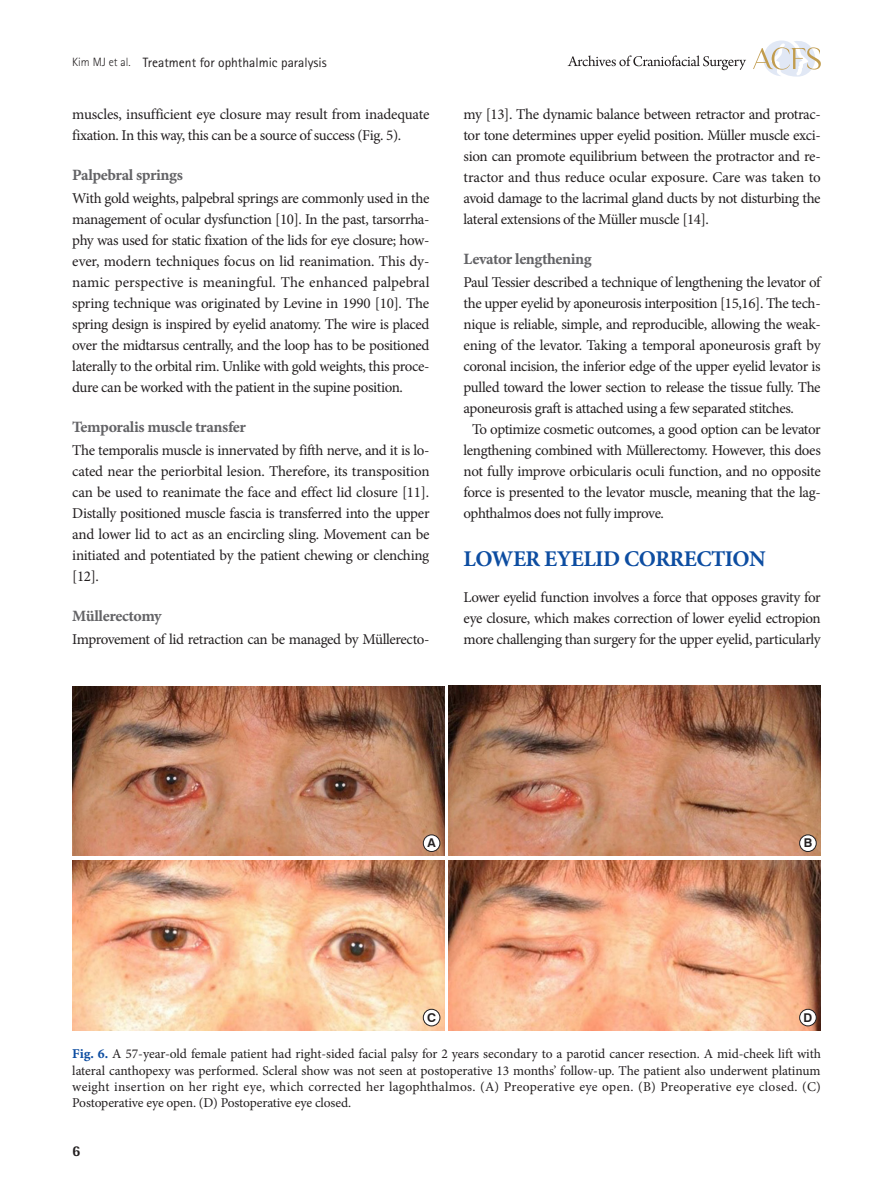
<style>
.page{position:relative;width:893px;height:1191px;background:#fff}
.page>*{position:absolute;margin:0;border:0;box-sizing:border-box;transform-origin:0 0}
.대제목{font:700 22.5px "Minion Pro";letter-spacing:-.025em;color:#0d4da1}
.중제목{font:15.75px "Minion Pro Bold Capt";letter-spacing:-.025em;color:#636366}
.본문_0{font:15px/21px "Minion Pro";letter-spacing:-.025em;color:#231f20;text-align:justify}
.본문{font:15px/21px "Minion Pro";letter-spacing:-.025em;color:#231f20}
.t1{font:800 15px "Rotis Semi Sans Std";color:#231f20}
.표그림제목{font:13.5px/16.2px "Minion Pro";letter-spacing:-.01em;color:#231f20;text-align:justify}
.t2{font:13.5px "Rotis Sans Serif Std";color:#231f20}
.t3{font:700 12.15px "Swiss 721 BT";color:#231f20}
.s1{font-weight:300;font-size:12px}
.s2{font-family:"Minion Pro Bold Capt";color:#0d4da1}
</style>
<div class="page">
<svg style="left:753px;top:40px;width:68px;height:37px"></svg>
<svg style="left:568px;top:55px;width:178px;height:15px"></svg>
<img style="left:72px;top:686px;width:372px;height:170px">
<img style="left:72px;top:860px;width:372px;height:170px">
<img style="left:449px;top:686px;width:372px;height:170px">
<img style="left:449px;top:860px;width:372px;height:170px">
<div style="left:423px;top:835px;width:17px;height:16px;background:#fff;border-radius:50%"></div>
<div style="left:423px;top:834px;width:17px;height:17px;border:1px solid #231f20;border-radius:50%"></div>
<div style="left:423px;top:1009px;width:17px;height:17px;background:#fff;border-radius:50%"></div>
<div style="left:423px;top:1009px;width:17px;height:17px;border:1px solid #231f20;border-radius:50%"></div>
<div style="left:800px;top:835px;width:16px;height:16px;background:#fff;border-radius:50%"></div>
<div style="left:799px;top:834px;width:17px;height:17px;border:1px solid #231f20;border-radius:50%"></div>
<div style="left:800px;top:1009px;width:16px;height:17px;background:#fff;border-radius:50%"></div>
<div style="left:799px;top:1009px;width:17px;height:17px;border:1px solid #231f20;border-radius:50%"></div>
<p class="t2" style="left:72px;top:54px;width:256px"><span class="s1">Kim MJ et al.</span> Treatment for ophthalmic paralysis</p>
<p class="본문" style="left:72px;top:103px;width:359px">muscles, insufficient eye closure may result from inadequate fixation. In this way, this can be a source of success (Fig. 5).</p>
<p class="중제목" style="left:72px;top:164px;width:112px">Palpebral springs</p>
<p class="본문_0" style="left:72px;top:187px;width:359px">With gold weights, palpebral springs are commonly used in the management of ocular dysfunction [10]. In the past, tarsorrha&shy;phy was used for static fixation of the lids for eye closure; how&shy;ever, modern techniques focus on lid reanimation. This dy&shy;namic perspective is meaningful. The enhanced palpebral spring technique was originated by Levine in 1990 [10]. The spring design is inspired by eyelid anatomy. The wire is placed over the midtarsus centrally, and the loop has to be positioned laterally to the orbital rim. Unlike with gold weights, this proce&shy;dure can be worked with the patient in the supine position.</p>
<p class="중제목" style="left:72px;top:416px;width:175px">Temporalis muscle transfer</p>
<p class="본문_0" style="left:72px;top:439px;width:359px">The temporalis muscle is innervated by fifth nerve, and it is lo&shy;cated near the periorbital lesion. Therefore, its transposition can be used to reanimate the face and effect lid closure [11].<br>Distally positioned muscle fascia is transferred into the upper and lower lid to act as an encircling sling. Movement can be initiated and potentiated by the patient chewing or clenching [12].</p>
<p class="중제목" style="left:72px;top:605px;width:91px">Müllerectomy</p>
<p class="본문_0" style="left:72px;top:628px;width:359px">Improvement of lid retraction can be managed by Müllerecto-</p>
<p class="본문_0" style="left:463px;top:103px;width:359px">my [13]. The dynamic balance between retractor and protrac&shy;tor tone determines upper eyelid position. Müller muscle exci&shy;sion can promote equilibrium between the protractor and re&shy;tractor and thus reduce ocular exposure. Care was taken to avoid damage to the lacrimal gland ducts by not disturbing the lateral extensions of the Müller muscle [14].</p>
<p class="중제목" style="left:463px;top:248px;width:130px">Levator lengthening</p>
<p class="본문_0" style="left:463px;top:271px;width:359px">Paul Tessier described a technique of lengthening the levator of the upper eyelid by aponeurosis interposition [15,16]. The tech&shy;nique is reliable, simple, and reproducible, allowing the weak&shy;ening of the levator. Taking a temporal aponeurosis graft by coronal incision, the inferior edge of the upper eyelid levator is pulled toward the lower section to release the tissue fully. The aponeurosis graft is attached using a few separated stitches.</p>
<p class="본문" style="left:463px;top:418px;width:359px;text-align:justify;text-indent:9px">To optimize cosmetic outcomes, a good option can be levator lengthening combined with Müllerectomy. However, this does not fully improve orbicularis oculi function, and no opposite force is presented to the levator muscle, meaning that the lag&shy;ophthalmos does not fully improve.</p>
<p class="대제목" style="left:463px;top:543px;width:304px">LOWER EYELID CORRECTION</p>
<p class="본문_0" style="left:463px;top:586px;width:359px">Lower eyelid function involves a force that opposes gravity for eye closure, which makes correction of lower eyelid ectropion more challenging than surgery for the upper eyelid, particularly</p>
<p class="t3" style="left:427px;top:835px;width:10px">A</p>
<p class="t3" style="left:427px;top:1010px;width:10px">C</p>
<p class="t3" style="left:804px;top:835px;width:10px">B</p>
<p class="t3" style="left:803px;top:1010px;width:10px">D</p>
<p class="표그림제목" style="left:72px;top:1046px;width:750px"><span class="s2">Fig. 6.</span> A 57-year-old female patient had right-sided facial palsy for 2 years secondary to a parotid cancer resection. A mid-cheek lift with lateral canthopexy was performed. Scleral show was not seen at postoperative 13 months’ follow-up. The patient also underwent platinum weight insertion on her right eye, which corrected her lagophthalmos. (A) Preoperative eye open. (B) Preoperative eye closed. (C)<br>Postoperative eye open. (D) Postoperative eye closed.</p>
<p class="t1" style="left:72px;top:1141px;width:10px">6</p>
</div>
